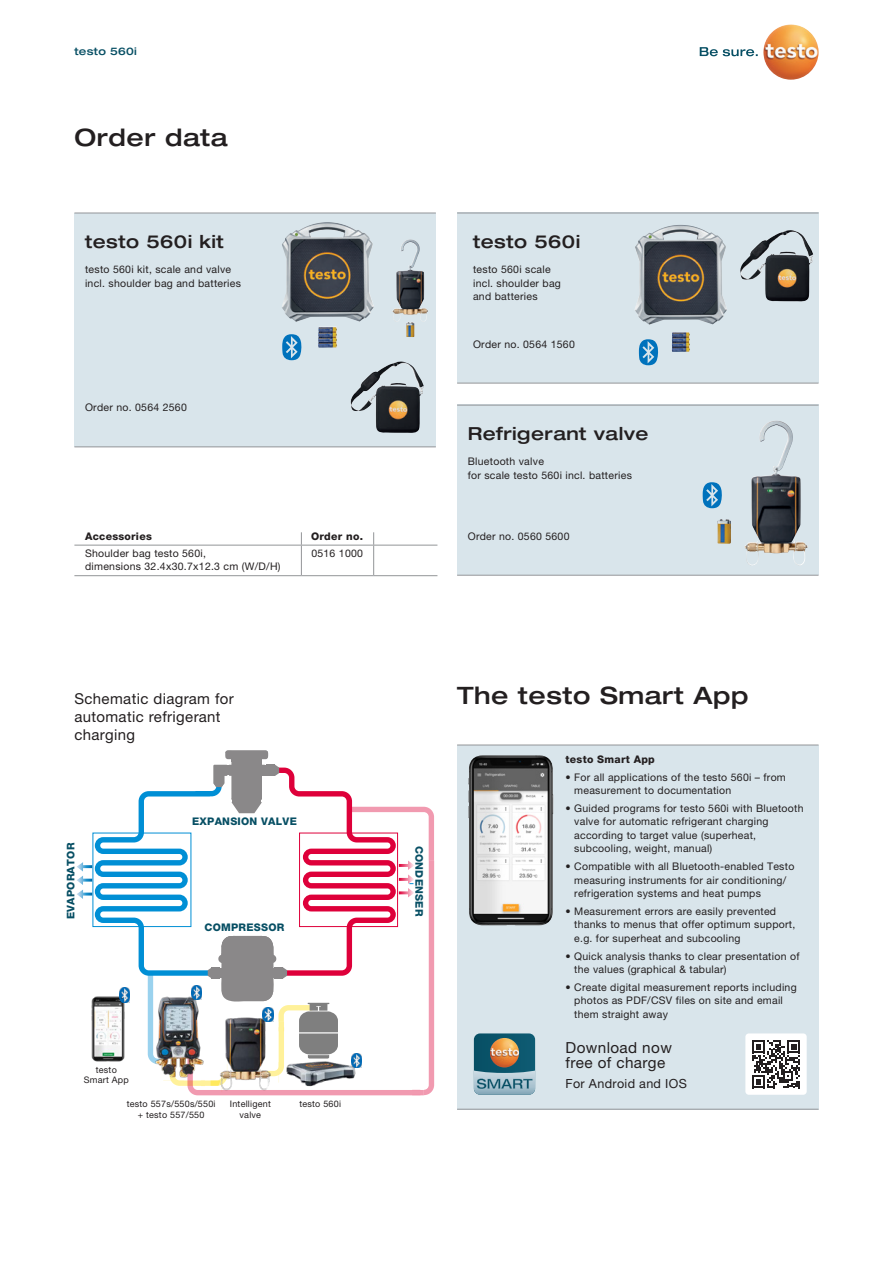
<style>
.page{position:relative;width:893px;height:1263px;background:#fff}
.page>*{position:absolute;margin:0;border:0;box-sizing:border-box;transform-origin:0 0}
.t1{font:500 expanded 24px "Helvetica Neue LTW1 G";letter-spacing:.025em;color:#231f20}
.t2{font:500 expanded 18px "Helvetica Neue LTW1 G";letter-spacing:.025em;color:#231f20}
.t3{font:15.3px/14.5px "Helvetica Neue LTW1 G";letter-spacing:.025em;color:#231f20}
.t4{font:15px/18px "Helvetica Neue LTW1 G";letter-spacing:.025em;color:#231f20}
.t5{font:12.6px "Helvetica Neue LTW1 G";letter-spacing:.025em;color:#231f20}
.t6{font:10.5px/13.5px "Helvetica Neue LTW1 G";letter-spacing:.025em;color:#231f20}
.t7{font:800 10.5px "Helvetica Neue LTW1 G";letter-spacing:.025em;color:#074f64}
.t8{font:800 10.5px "Helvetica Neue LTW1 G";letter-spacing:.025em;color:#231f20}
.t9{font:500 expanded 10.5px "Helvetica Neue LTW1 G";letter-spacing:.025em;color:#074f64}
.t10{font:9px/10.5px "Helvetica Neue LTW1 G";letter-spacing:.025em;color:#231f20;text-align:center}
</style>
<div class="page">
<div style="left:457px;top:745px;width:362px;height:364px;background:#d9e5eb"></div>
<svg style="left:700px;top:47px;width:58px;height:9px"></svg>
<img style="left:763px;top:24px;width:56px;height:56px;border-radius:28px">
<div style="left:457px;top:213px;width:362px;height:170px;background:#d9e5eb"></div>
<div style="left:74px;top:213px;width:362px;height:233px;background:#d9e5eb"></div>
<hr style="left:457px;top:213px;width:362px;height:1px;background:#939598">
<hr style="left:74px;top:213px;width:362px;height:1px;background:#939598">
<hr style="left:457px;top:383px;width:362px;height:1px;background:#939598">
<hr style="left:74px;top:446px;width:362px;height:1px;background:#939598">
<img style="left:635px;top:225px;width:92px;height:100px">
<img style="left:740px;top:230px;width:73px;height:71px">
<img style="left:350px;top:362px;width:74px;height:71px">
<img style="left:282px;top:222px;width:92px;height:100px">
<div style="left:457px;top:405px;width:362px;height:170px;background:#d9e5eb"></div>
<hr style="left:457px;top:405px;width:362px;height:1px;background:#939598">
<hr style="left:457px;top:575px;width:362px;height:1px;background:#939598">
<hr style="left:457px;top:745px;width:362px;height:1px;background:#939598">
<hr style="left:457px;top:1109px;width:362px;height:1px;background:#939598">
<img style="left:468px;top:755px;width:86px;height:170px">
<svg style="left:77px;top:750px;width:357px;height:345px"></svg>
<img style="left:280px;top:1041px;width:82px;height:55px">
<img style="left:351px;top:1053px;width:11px;height:15px">
<img style="left:747px;top:421px;width:41px;height:123px">
<img style="left:717px;top:519px;width:14px;height:25px">
<svg style="left:282px;top:334px;width:20px;height:26px"></svg>
<svg style="left:639px;top:339px;width:20px;height:26px"></svg>
<svg style="left:703px;top:482px;width:19px;height:26px"></svg>
<hr style="left:74px;top:545px;width:227px;height:1px;background:#939598">
<hr style="left:301px;top:545px;width:73px;height:1px;background:#939598">
<hr style="left:374px;top:545px;width:63px;height:1px;background:#939598">
<hr style="left:74px;top:575px;width:227px;height:1px;background:#939598">
<hr style="left:301px;top:575px;width:73px;height:1px;background:#939598">
<hr style="left:374px;top:575px;width:63px;height:1px;background:#939598">
<svg style="left:301px;top:532px;width:1px;height:13px"></svg>
<svg style="left:373px;top:532px;width:1px;height:13px"></svg>
<hr style="left:301px;top:545px;width:1px;height:30px;background:#939598">
<hr style="left:373px;top:545px;width:1px;height:30px;background:#939598">
<div style="left:745px;top:1033px;width:62px;height:62px;background:#fff;border-radius:3px"></div>
<svg style="left:752px;top:1040px;width:48px;height:48px"></svg>
<svg style="left:474px;top:1033px;width:61px;height:62px;background:#658488"></svg>
<p class="t9" style="left:74px;top:44px;width:64px">testo 560i</p>
<h1 class="t1" style="left:74px;top:122px;width:155px">Order data</h1>
<h2 class="t2" style="left:85px;top:230px;width:140px">testo 560i kit</h2>
<h2 class="t2" style="left:473px;top:230px;width:109px">testo 560i</h2>
<p class="t6" style="left:473px;top:263px;width:89px">testo 560i scale incl. shoulder bag and batteries</p>
<p class="t6" style="left:85px;top:263px;width:157px">testo 560i kit, scale and valve incl. shoulder bag and batteries</p>
<p class="t6" style="left:85px;top:401px;width:103px">Order no. 0564 2560</p>
<p class="t8" style="left:85px;top:530px;width:68px">Accessories</p>
<p class="t8" style="left:311px;top:530px;width:53px">Order no.</p>
<p class="t6" style="left:85px;top:546px;width:197px">Shoulder bag testo 560i,<br>dimensions 32.4x30.7x12.3 cm (W/D/H)</p>
<p class="t6" style="left:311px;top:546px;width:53px">0516 1000</p>
<h3 class="t4" style="left:74px;top:689px;width:161px">Schematic diagram for automatic refrigerant charging</h3>
<p class="t7" style="left:64px;top:919px;width:78px;rotate:-90deg">EVAPORATOR</p>
<p class="t7" style="left:192px;top:815px;width:106px">EXPANSION VALVE</p>
<p class="t7" style="left:205px;top:921px;width:81px">COMPRESSOR</p>
<p class="t10" style="left:84px;top:1064px;width:46px">testo<br>Smart App</p>
<p class="t10" style="left:127px;top:1098px;width:90px">testo 557s/550s/550i + testo 557/550</p>
<p class="t10" style="left:230px;top:1098px;width:43px">Intelligent valve</p>
<p class="t10" style="left:299px;top:1098px;width:43px">testo 560i</p>
<p class="t6" style="left:473px;top:337px;width:103px">Order no. 0564 1560</p>
<h2 class="t2" style="left:468px;top:422px;width:182px">Refrigerant valve</h2>
<p class="t6" style="left:468px;top:455px;width:166px">Bluetooth valve<br>for scale testo 560i incl. batteries</p>
<p class="t6" style="left:468px;top:529px;width:103px">Order no. 0560 5600</p>
<p class="t7" style="left:426px;top:846px;width:72px;rotate:90deg">CONDENSER</p>
<h1 class="t1" style="left:457px;top:680px;width:293px">The testo Smart App</h1>
<p class="t8" style="left:566px;top:753px;width:91px">testo Smart App</p>
<p class="t6" style="left:574px;top:770px;width:213px;text-indent:-9px">• For all applications of the testo 560i – from measurement to documentation</p>
<p class="t6" style="left:574px;top:801px;width:231px;text-indent:-9px">• Guided programs for testo 560i with Bluetooth valve for automatic refrigerant charging according to target value (superheat, subcooling, weight, manual)</p>
<p class="t6" style="left:574px;top:859px;width:222px;text-indent:-9px">• Compatible with all Bluetooth-enabled Testo measuring instruments for air conditioning/ refrigeration systems and heat pumps</p>
<p class="t6" style="left:574px;top:904px;width:223px;text-indent:-9px">• Measurement errors are easily prevented thanks to menus that offer optimum support, e.g. for superheat and subcooling</p>
<p class="t6" style="left:574px;top:949px;width:227px;text-indent:-9px">• Quick analysis thanks to clear presentation of the values (graphical &amp; tabular)</p>
<p class="t6" style="left:574px;top:980px;width:224px;text-indent:-9px">• Create digital measurement reports including photos as PDF/CSV files on site and email them straight away</p>
<h3 class="t3" style="left:566px;top:1040px;width:108px">Download now free of charge</h3>
<p class="t5" style="left:566px;top:1075px;width:123px">For Android and IOS</p>
</div>
